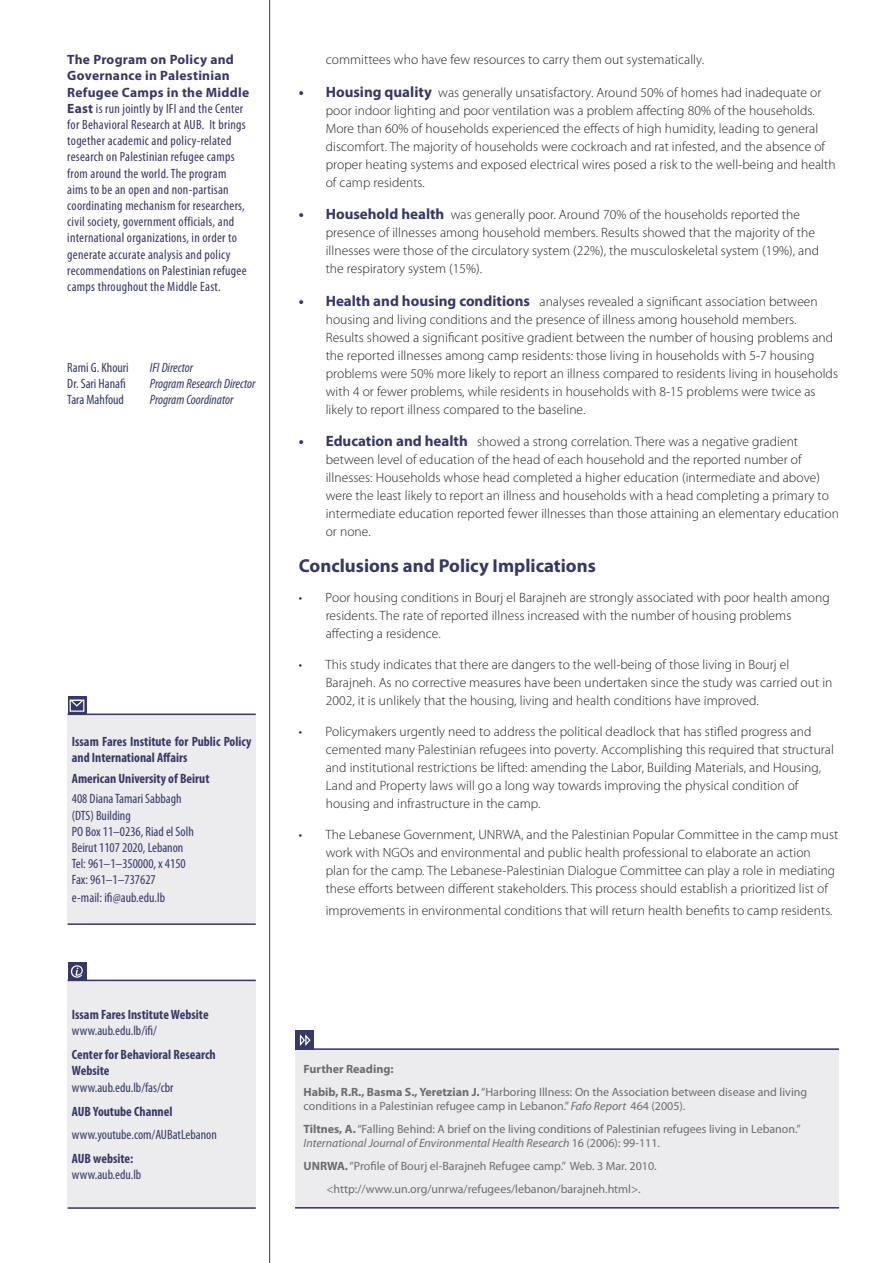
<style>
.page{position:relative;width:893px;height:1263px;background:#fff}
.page>*{position:absolute;margin:0;border:0;box-sizing:border-box;transform-origin:0 0}
.t1{font:700 18.75px "Myriad Pro";color:#373864}
.t2{font:300 13.5px/18px "Myriad Pro";letter-spacing:.005em;color:#231f20}
.Side_Info_body{font:condensed 13.5px/16.2px "Myriad Pro";letter-spacing:.02em;color:#373864}
.address_body{font:condensed 13.5px/16.2px "Myriad Pro";color:#373864}
.address_header{font:700 condensed 13.5px/16.2px "Myriad Pro";color:#373864}
.web_header{font:700 condensed 13.5px/16.2px "Myriad Pro";color:#373864}
.web_body{font:condensed 13.5px "Myriad Pro";color:#373864}
.Side_Info_body-2{font:italic condensed 13.5px "Myriad Pro";color:#373864}
.Side_Info_body-3{font:condensed 13.5px "Myriad Pro";color:#373864}
.Body_Inside{font:condensed 13.5px "Myriad Pro";letter-spacing:.005em;color:#373864}
.web_body-2{font:700 condensed 13.5px "Myriad Pro";color:#373864}
.Next_Event_Body{font:12px/14.4px "Myriad Pro";color:#6c6d70}
.Next_event_Header{font:700 12px "Myriad Pro";color:#6c6d70}
.s1{font-weight:700;font-stretch:normal}
.s2{font-weight:700;font-size:15px;color:#373864}
.s3{font-weight:700}
.s4{font-style:italic}
</style>
<div class="page">
<div style="left:68px;top:714px;width:188px;height:211px;background:#ececee"></div>
<div style="left:68px;top:696px;width:18px;height:19px;background:#373864"></div>
<div style="left:70px;top:700px;width:14px;height:12px;border:1px solid #fff"></div>
<svg style="left:69px;top:699px;width:16px;height:9px"></svg>
<hr style="left:68px;top:714px;width:188px;height:1px;background:#373864">
<hr style="left:68px;top:923px;width:188px;height:2px;background:#373864">
<div style="left:68px;top:980px;width:188px;height:229px;background:#ececee"></div>
<div style="left:68px;top:962px;width:18px;height:19px;background:#373864"></div>
<svg style="left:71px;top:965px;width:12px;height:13px"></svg>
<hr style="left:68px;top:980px;width:188px;height:1px;background:#373864">
<hr style="left:68px;top:1207px;width:188px;height:2px;background:#373864">
<div style="left:295px;top:1048px;width:544px;height:160px;background:#ececee"></div>
<hr style="left:295px;top:1048px;width:544px;height:2px;background:#373864">
<div style="left:295px;top:1030px;width:19px;height:20px;background:#373864"></div>
<svg style="left:299px;top:1034px;width:12px;height:12px"></svg>
<hr style="left:295px;top:1207px;width:544px;height:1px;background:#373864">
<hr style="left:269px;top:0;width:1px;height:1263px;background:#373864">
<p class="Side_Info_body" style="left:67px;top:51px;width:183px"><span class="s1">The Program on Policy and Governance in Palestinian Refugee Camps in the Middle East</span> is run jointly by IFI and the Center for Behavioral Research at AUB. It brings together academic and policy-related research on Palestinian refugee camps from around the world. The program aims to be an open and non-partisan coordinating mechanism for researchers, civil society, government officials, and international organizations, in order to generate accurate analysis and policy recommendations on Palestinian refugee camps throughout the Middle East.</p>
<p class="Side_Info_body-3" style="left:67px;top:359px;width:63px">Rami G. Khouri</p>
<p class="Side_Info_body-2" style="left:150px;top:359px;width:45px">IFI Director</p>
<p class="Side_Info_body-3" style="left:67px;top:376px;width:60px">Dr. Sari Hanafi</p>
<p class="Side_Info_body-2" style="left:150px;top:376px;width:107px">Program Research Director</p>
<p class="Side_Info_body-3" style="left:67px;top:392px;width:58px">Tara Mahfoud</p>
<p class="Side_Info_body-2" style="left:150px;top:392px;width:85px">Program Coordinator</p>
<p class="address_header" style="left:72px;top:733px;width:181px">Issam Fares Institute for Public Policy and International Affairs</p>
<p class="address_header" style="left:72px;top:770px;width:139px">American University of Beirut</p>
<p class="address_body" style="left:72px;top:791px;width:111px">408 Diana Tamari Sabbagh (DTS) Building</p>
<p class="address_body" style="left:72px;top:823px;width:123px">PO Box 11–0236, Riad el Solh</p>
<p class="address_body" style="left:72px;top:839px;width:113px">Beirut 1107 2020, Lebanon</p>
<p class="address_body" style="left:72px;top:855px;width:115px">Tel: 961–1–350000, x 4150</p>
<p class="address_body" style="left:72px;top:872px;width:85px">Fax: 961–1–737627</p>
<p class="Body_Inside" style="left:72px;top:890px;width:95px">e-mail: ifi@aub.edu.lb</p>
<p class="web_header" style="left:72px;top:1006px;width:138px">Issam Fares Institute Website</p>
<p class="web_body" style="left:72px;top:1023px;width:87px">www.aub.edu.lb/ifi/</p>
<p class="web_header" style="left:72px;top:1046px;width:145px">Center for Behavioral Research<br>Website</p>
<p class="web_body" style="left:72px;top:1079px;width:103px">www.aub.edu.lb/fas/cbr</p>
<p class="web_body-2" style="left:72px;top:1102px;width:102px">AUB Youtube Channel</p>
<p class="web_body" style="left:72px;top:1127px;width:146px">www.youtube.com/AUBatLebanon</p>
<p class="web_header" style="left:72px;top:1150px;width:63px">AUB website:</p>
<p class="address_body" style="left:72px;top:1167px;width:71px">www.aub.edu.lb</p>
<p class="t2" style="left:326px;top:51px;width:380px">committees who have few resources to carry them out systematically.</p>
<p class="t2" style="left:326px;top:83px;width:511px;text-indent:-27px"><span class="s2">• Housing quality</span> was generally unsatisfactory. Around 50% of homes had inadequate or poor indoor lighting and poor ventilation was a problem affecting 80% of the households.<br>More than 60% of households experienced the effects of high humidity, leading to general discomfort. The majority of households were cockroach and rat infested, and the absence of proper heating systems and exposed electrical wires posed a risk to the well-being and health of camp residents.</p>
<p class="t2" style="left:326px;top:206px;width:495px;text-indent:-27px"><span class="s2">• Household health</span> was generally poor. Around 70% of the households reported the presence of illnesses among household members. Results showed that the majority of the illnesses were those of the circulatory system (22%), the musculoskeletal system (19%), and the respiratory system (15%).</p>
<p class="t2" style="left:326px;top:293px;width:514px;text-indent:-27px"><span class="s2">• Health and housing conditions</span> analyses revealed a significant association between housing and living conditions and the presence of illness among household members.<br>Results showed a significant positive gradient between the number of housing problems and the reported illnesses among camp residents: those living in households with 5-7 housing problems were 50% more likely to report an illness compared to residents living in households with 4 or fewer problems, while residents in households with 8-15 problems were twice as likely to report illness compared to the baseline.</p>
<p class="t2" style="left:326px;top:433px;width:515px;text-indent:-27px"><span class="s2">• Education and health</span> showed a strong correlation. There was a negative gradient between level of education of the head of each household and the reported number of illnesses: Households whose head completed a higher education (intermediate and above) were the least likely to report an illness and households with a head completing a primary to intermediate education reported fewer illnesses than those attaining an elementary education or none.</p>
<p class="t1" style="left:299px;top:553px;width:299px">Conclusions and Policy Implications</p>
<p class="t2" style="left:326px;top:589px;width:506px;text-indent:-27px">• Poor housing conditions in Bourj el Barajneh are strongly associated with poor health among residents. The rate of reported illness increased with the number of housing problems affecting a residence.</p>
<p class="t2" style="left:326px;top:656px;width:508px;text-indent:-27px">• This study indicates that there are dangers to the well-being of those living in Bourj el<br>Barajneh. As no corrective measures have been undertaken since the study was carried out in<br>2002, it is unlikely that the housing, living and health conditions have improved.</p>
<p class="t2" style="left:326px;top:723px;width:510px;text-indent:-27px">• Policymakers urgently need to address the political deadlock that has stifled progress and cemented many Palestinian refugees into poverty. Accomplishing this required that structural and institutional restrictions be lifted: amending the Labor, Building Materials, and Housing, Land and Property laws will go a long way towards improving the physical condition of housing and infrastructure in the camp.</p>
<p class="t2" style="left:326px;top:825px;width:514px;text-indent:-27px">• The Lebanese Government, UNRWA, and the Palestinian Popular Committee in the camp must work with NGOs and environmental and public health professional to elaborate an action<br>plan for the camp. The Lebanese-Palestinian Dialogue Committee can play a role in mediating these efforts between different stakeholders. This process should establish a prioritized list of</p>
<p class="t2" style="left:326px;top:902px;width:508px">improvements in environmental conditions that will return health benefits to camp residents.</p>
<p class="Next_event_Header" style="left:304px;top:1061px;width:91px">Further Reading:</p>
<p class="Next_Event_Body" style="left:304px;top:1084px;width:505px"><span class="s3">Habib, R.R., Basma S., Yeretzian J.</span> “Harboring Illness: On the Association between disease and living conditions in a Palestinian refugee camp in Lebanon.” <span class="s4">Fafo Report</span> 464 (2005).</p>
<p class="Next_Event_Body" style="left:304px;top:1121px;width:498px"><span class="s3">Tiltnes, A.</span> “Falling Behind: A brief on the living conditions of Palestinian refugees living in Lebanon.”<br><span class="s4">International Journal of Environmental Health Research</span> 16 (2006): 99-111.</p>
<p class="Next_Event_Body" style="left:304px;top:1159px;width:355px"><span class="s3">UNRWA.</span> “Profile of Bourj el-Barajneh Refugee camp.” Web. 3 Mar. 2010.</p>
<p class="Next_Event_Body" style="left:326px;top:1182px;width:316px">&lt;http://www.un.org/unrwa/refugees/lebanon/barajneh.html&gt;.</p>
</div>
